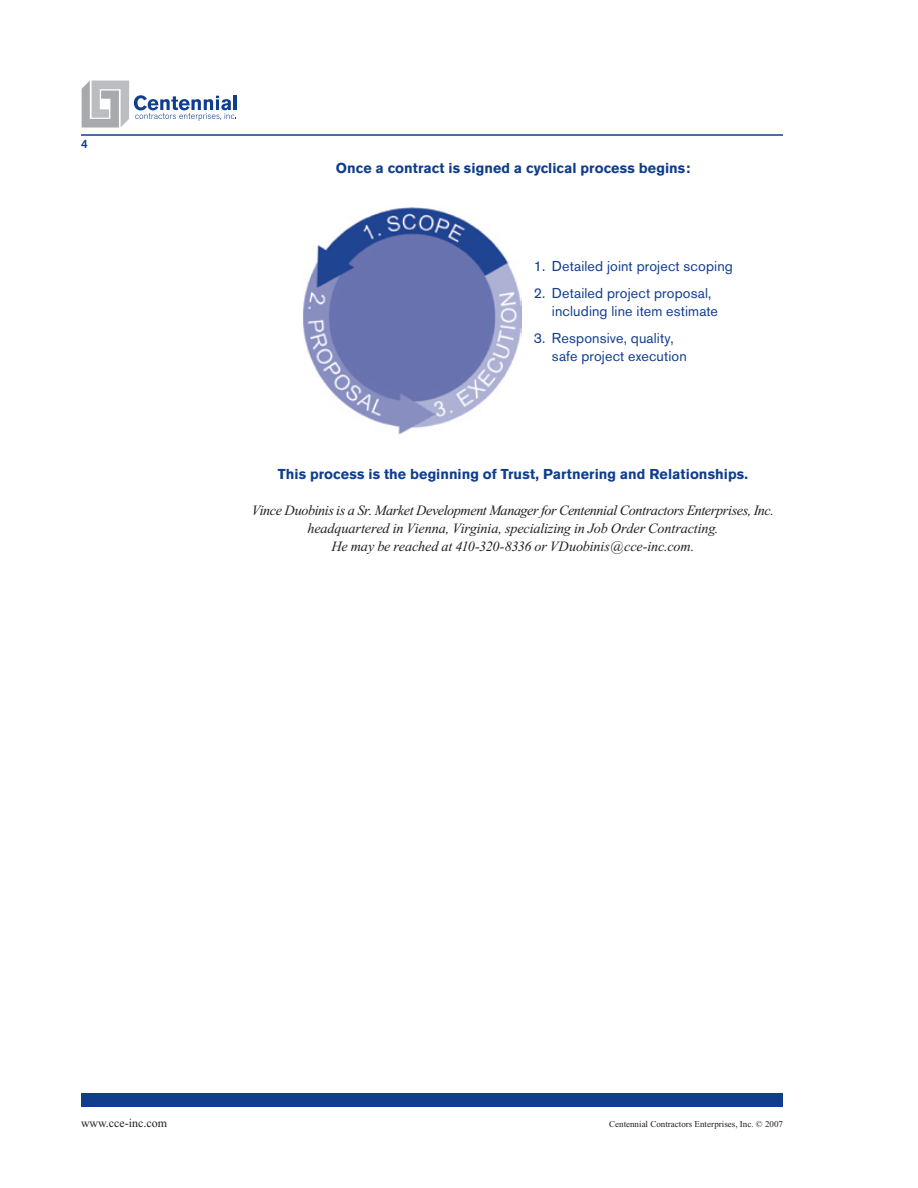
<style>
.page{position:relative;width:918px;height:1188px;background:#fff}
.page>*{position:absolute;margin:0;border:0;box-sizing:border-box;transform-origin:0 0}
.t1{font:italic 14.25px/18px "Times New Roman";letter-spacing:-.02em;color:#231f20;text-align:center}
.t2{font:14.25px/27px "Akzidenz Grotesk BE";letter-spacing:.01em;color:#103d8c}
.t3{font:700 14.25px "Akzidenz Grotesk BE";letter-spacing:.01em;color:#103d8c}
.t4{font:12px "Times New Roman";color:#231f20}
.t5{font:9px "Times New Roman";color:#231f20}
</style>
<div class="page">
<hr style="left:81px;top:134px;width:702px;height:2px;background:#103d8c">
<svg style="left:82px;top:81px;width:154px;height:47px"></svg>
<hr style="left:234px;top:96px;width:3px;height:14px;background:#103d8c">
<div style="left:81px;top:1094px;width:702px;height:13px;background:#103d8c"></div>
<img style="left:302px;top:207px;width:220px;height:227px">
<p class="t3" style="left:336px;top:159px;width:356px">Once a contract is signed a cyclical process begins:</p>
<p class="t2" style="left:552px;top:253px;width:183px">Detailed joint project scoping<br>Detailed project proposal,</p>
<p class="t2" style="left:552px;top:298px;width:168px">including line item estimate<br>Responsive, quality,</p>
<p class="t2" style="left:552px;top:343px;width:136px">safe project execution</p>
<p class="t2" style="left:534px;top:253px;width:13px">1.<br>2.</p>
<p class="t2" style="left:534px;top:325px;width:13px">3.</p>
<p class="t3" style="left:278px;top:465px;width:472px">This process is the beginning of Trust, Partnering and Relationships.</p>
<p class="t1" style="left:252px;top:501px;width:524px">Vince Duobinis is a Sr. Market Development Manager for Centennial Contractors Enterprises, Inc. headquartered in Vienna, Virginia, specializing in Job Order Contracting.<br>He may be reached at 410-320-8336 or VDuobinis@cce-inc.com.</p>
<p class="t4" style="left:81px;top:1116px;width:88px">www.cce-inc.com</p>
<p class="t5" style="left:609px;top:1119px;width:175px">Centennial Contractors Enterprises, Inc. © 2007</p>
</div>
